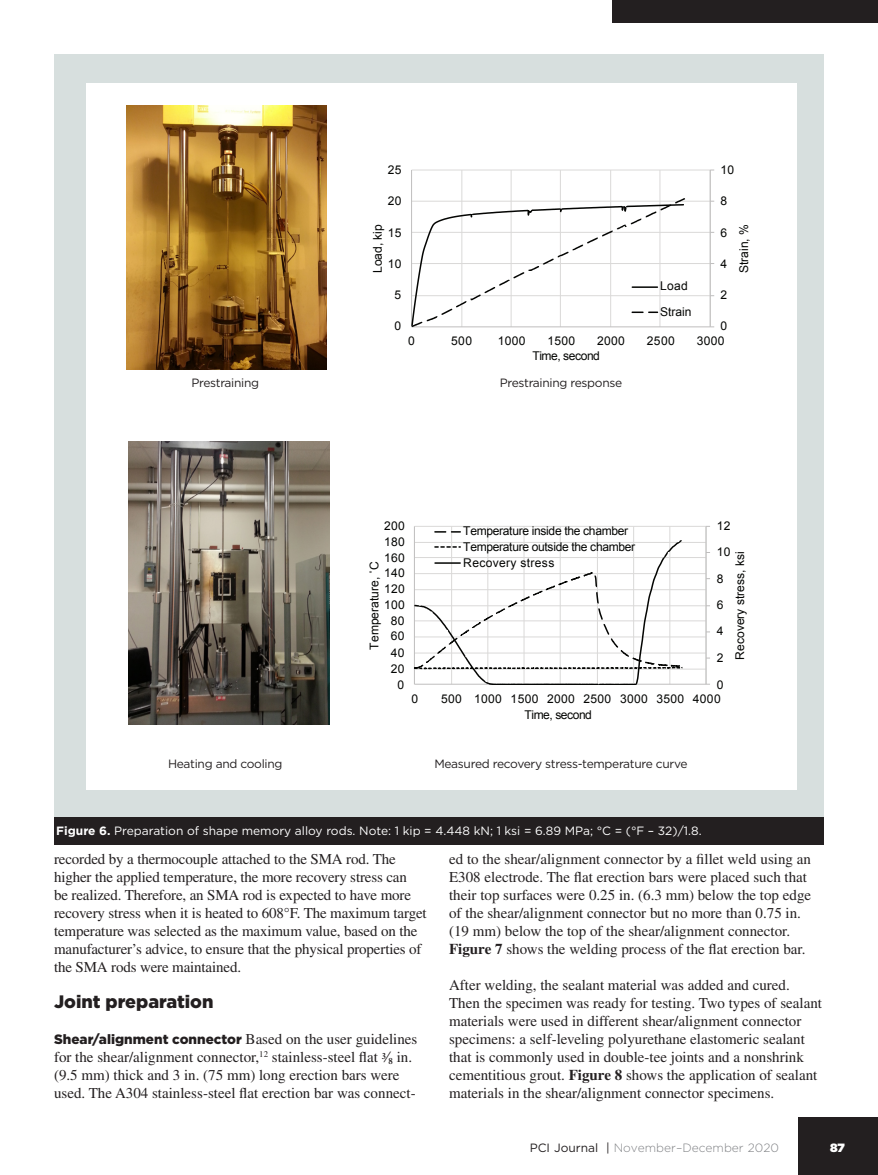
<style>
.page{position:relative;width:878px;height:1175px;background:#fff}
.page>*{position:absolute;margin:0;border:0;box-sizing:border-box;transform-origin:0 0}
.Subhead2{font:900 18px "Gotham";color:#231f20}
.Body{font:15px/18px "Times LT Std";color:#231f20}
.Body-2{font:900 13.5px "Gotham";color:#231f20}
.t1{font:12px/26.1px "Arial";color:#040503}
.Figure_caption{font:12px "Gotham";color:#fff}
.Figure_label{font:12px "Gotham";letter-spacing:-.025em;color:#231f20}
.t2{font:12px/16px "Arial";letter-spacing:-.025em;color:#040503}
.t3{font:300 12px "Gotham";color:#808285}
.t4{font:12px "Arial";letter-spacing:.025em;color:#040503}
.t5{font:12px "Arial";letter-spacing:-.035em;color:#040503}
.t6{font:900 12px "Gotham";color:#fff}
.s1{font-weight:700}
.s2{font-family:"Times LT Std";font-weight:400;font-size:15px}
.s3{font-weight:600}
.s4{font-weight:400;color:#231f20}
</style>
<div class="page">
<div style="left:612px;top:0;width:266px;height:23px;background:#231f20"></div>
<div style="left:798px;top:1117px;width:80px;height:57px;background:#231f20"></div>
<div style="left:54px;top:54px;width:770px;height:763px;background:#d7dfde"></div>
<div style="left:54px;top:817px;width:770px;height:27px;background:#231f20"></div>
<div style="left:86px;top:83px;width:710px;height:707px;background:#fff"></div>
<img style="left:127px;top:106px;width:200px;height:263px">
<hr style="left:411px;top:295px;width:299px;height:1px;background:#dad9d8">
<hr style="left:411px;top:263px;width:299px;height:1px;background:#dad9d8">
<hr style="left:411px;top:232px;width:299px;height:1px;background:#dad9d8">
<hr style="left:411px;top:201px;width:299px;height:1px;background:#dad9d8">
<hr style="left:411px;top:170px;width:299px;height:1px;background:#dad9d8">
<hr style="left:461px;top:170px;width:1px;height:157px;background:#dad9d8">
<hr style="left:510px;top:170px;width:1px;height:157px;background:#dad9d8">
<hr style="left:560px;top:170px;width:1px;height:157px;background:#dad9d8">
<hr style="left:610px;top:170px;width:1px;height:157px;background:#dad9d8">
<hr style="left:659px;top:170px;width:1px;height:157px;background:#dad9d8">
<hr style="left:709px;top:170px;width:1px;height:157px;background:#bfbebe">
<hr style="left:411px;top:170px;width:1px;height:157px;background:#bfbebe">
<hr style="left:411px;top:326px;width:299px;height:1px;background:#bfbebe">
<svg style="left:411px;top:198px;width:274px;height:129px"></svg>
<img style="left:129px;top:441px;width:200px;height:283px">
<hr style="left:414px;top:668px;width:292px;height:1px;background:#dad9d8">
<hr style="left:414px;top:652px;width:292px;height:1px;background:#dad9d8">
<hr style="left:414px;top:636px;width:292px;height:1px;background:#dad9d8">
<hr style="left:414px;top:620px;width:292px;height:1px;background:#dad9d8">
<hr style="left:414px;top:605px;width:292px;height:1px;background:#dad9d8">
<hr style="left:414px;top:589px;width:292px;height:1px;background:#dad9d8">
<hr style="left:414px;top:573px;width:292px;height:1px;background:#dad9d8">
<hr style="left:414px;top:557px;width:292px;height:1px;background:#dad9d8">
<hr style="left:414px;top:542px;width:292px;height:1px;background:#dad9d8">
<hr style="left:414px;top:526px;width:292px;height:1px;background:#dad9d8">
<hr style="left:451px;top:526px;width:1px;height:158px;background:#dad9d8">
<hr style="left:487px;top:526px;width:1px;height:158px;background:#dad9d8">
<hr style="left:523px;top:526px;width:1px;height:158px;background:#dad9d8">
<hr style="left:560px;top:526px;width:1px;height:158px;background:#dad9d8">
<hr style="left:597px;top:526px;width:1px;height:158px;background:#dad9d8">
<hr style="left:633px;top:526px;width:1px;height:158px;background:#dad9d8">
<hr style="left:669px;top:526px;width:1px;height:158px;background:#dad9d8">
<hr style="left:705px;top:526px;width:1px;height:158px;background:#bfbebe">
<hr style="left:414px;top:526px;width:1px;height:158px;background:#bfbebe">
<hr style="left:414px;top:684px;width:292px;height:1px;background:#bfbebe">
<svg style="left:434px;top:531px;width:27px;height:1px"></svg>
<svg style="left:414px;top:540px;width:268px;height:144px"></svg>
<hr style="left:435px;top:562px;width:25px;height:2px;background:#040503">
<p class="t1" style="left:388px;top:156px;width:15px">25</p>
<p class="t1" style="left:388px;top:188px;width:15px">20</p>
<p class="t1" style="left:720px;top:156px;width:15px">10</p>
<p class="t1" style="left:720px;top:187px;width:8px">8</p>
<p class="t1" style="left:365px;top:273px;width:50px;rotate:-90deg">Load, kip</p>
<p class="t1" style="left:730px;top:273px;width:50px;rotate:-90deg">Strain, %</p>
<p class="t1" style="left:720px;top:220px;width:8px">6</p>
<p class="t1" style="left:388px;top:220px;width:15px">15</p>
<p class="t1" style="left:388px;top:251px;width:15px">10</p>
<p class="t1" style="left:720px;top:251px;width:8px">4</p>
<p class="Figure_label" style="left:191px;top:375px;width:69px">Prestraining</p>
<p class="Figure_label" style="left:168px;top:756px;width:116px">Heating and cooling</p>
<p class="t1" style="left:394px;top:282px;width:8px">5</p>
<p class="t1" style="left:394px;top:313px;width:8px">0</p>
<p class="t1" style="left:660px;top:273px;width:33px">Load<br>Strain</p>
<p class="t1" style="left:720px;top:282px;width:8px">2</p>
<p class="t1" style="left:720px;top:313px;width:8px">0</p>
<p class="t1" style="left:408px;top:328px;width:8px">0</p>
<p class="t1" style="left:451px;top:328px;width:22px">500</p>
<p class="t1" style="left:497px;top:328px;width:29px">1000</p>
<p class="t1" style="left:547px;top:328px;width:29px">1500</p>
<p class="t1" style="left:597px;top:328px;width:29px">2000</p>
<p class="t1" style="left:647px;top:328px;width:29px">2500</p>
<p class="t1" style="left:696px;top:328px;width:29px">3000</p>
<p class="t5" style="left:532px;top:347px;width:69px">Time, second</p>
<p class="Figure_label" style="left:499px;top:375px;width:124px">Prestraining response</p>
<p class="t1" style="left:384px;top:513px;width:22px">200</p>
<p class="t1" style="left:384px;top:529px;width:22px">180</p>
<p class="t1" style="left:384px;top:545px;width:22px">160</p>
<p class="t1" style="left:361px;top:649px;width:90px;rotate:-90deg">Temperature, ˚C</p>
<p class="t1" style="left:384px;top:560px;width:22px">140</p>
<p class="t1" style="left:384px;top:576px;width:22px">120</p>
<p class="t1" style="left:384px;top:592px;width:22px">100</p>
<p class="t1" style="left:391px;top:608px;width:15px">80</p>
<p class="t1" style="left:391px;top:623px;width:15px">60</p>
<p class="t1" style="left:391px;top:639px;width:15px">40</p>
<p class="t1" style="left:391px;top:655px;width:15px">20</p>
<p class="t1" style="left:397px;top:671px;width:8px">0</p>
<p class="t2" style="left:463px;top:523px;width:173px">Temperature inside the chamber<br>Temperature outside the chamber<br>Recovery stress</p>
<p class="t1" style="left:716px;top:513px;width:15px">12</p>
<p class="t1" style="left:716px;top:539px;width:15px">10</p>
<p class="t1" style="left:727px;top:659px;width:109px;rotate:-90deg">Recovery stress, ksi</p>
<p class="t1" style="left:716px;top:566px;width:8px">8</p>
<p class="t1" style="left:716px;top:592px;width:8px">6</p>
<p class="t1" style="left:716px;top:618px;width:8px">4</p>
<p class="t1" style="left:716px;top:644px;width:8px">2</p>
<p class="t1" style="left:716px;top:671px;width:8px">0</p>
<p class="t1" style="left:411px;top:685px;width:8px">0</p>
<p class="t4" style="left:441px;top:690px;width:281px">500 1000 1500 2000 2500 3000 3500 4000</p>
<p class="t5" style="left:524px;top:707px;width:69px">Time, second</p>
<p class="Figure_label" style="left:434px;top:756px;width:255px">Measured recovery stress-temperature curve</p>
<p class="Figure_caption" style="left:56px;top:823px;width:646px"><span class="s1">Figure 6.</span> Preparation of shape memory alloy rods. Note: 1 kip = 4.448 kN; 1 ksi = 6.89 MPa; °C = (°F – 32)/1.8.</p>
<p class="Body" style="left:54px;top:850px;width:374px">recorded by a thermocouple attached to the SMA rod. The higher the applied temperature, the more recovery stress can<br>be realized. Therefore, an SMA rod is expected to have more recovery stress when it is heated to 608°F. The maximum target temperature was selected as the maximum value, based on the manufacturer’s advice, to ensure that the physical properties of the SMA rods were maintained.</p>
<p class="Subhead2" style="left:54px;top:989px;width:161px">Joint preparation</p>
<p class="Body-2" style="left:54px;top:1030px;width:365px">Shear/alignment connector <span class="s2">Based on the user guidelines</span></p>
<p class="Body" style="left:54px;top:1048px;width:363px">for the shear/alignment connector,<sup>12</sup> stainless-steel flat <sup>3</sup><span class="s3">∕</span><sub>8</sub> in. (9.5 mm) thick and 3 in. (75 mm) long erection bars were used. The A304 stainless-steel flat erection bar was connect-</p>
<p class="Body" style="left:449px;top:850px;width:363px">ed to the shear/alignment connector by a fillet weld using an E308 electrode. The flat erection bars were placed such that their top surfaces were 0.25 in. (6.3 mm) below the top edge of the shear/alignment connector but no more than 0.75 in. (19 mm) below the top of the shear/alignment connector.<br><span class="s1">Figure 7</span> shows the welding process of the flat erection bar.</p>
<p class="Body" style="left:449px;top:976px;width:374px">After welding, the sealant material was added and cured.<br>Then the specimen was ready for testing. Two types of sealant materials were used in different shear/alignment connector specimens: a self-leveling polyurethane elastomeric sealant that is commonly used in double-tee joints and a nonshrink cementitious grout. <span class="s1">Figure 8</span> shows the application of sealant materials in the shear/alignment connector specimens.</p>
<p class="t3" style="left:529px;top:1140px;width:251px"><span class="s4">PCI Journal</span> <span class="s4">|</span> November–December 2020</p>
<p class="t6" style="left:830px;top:1139px;width:16px">87</p>
</div>
